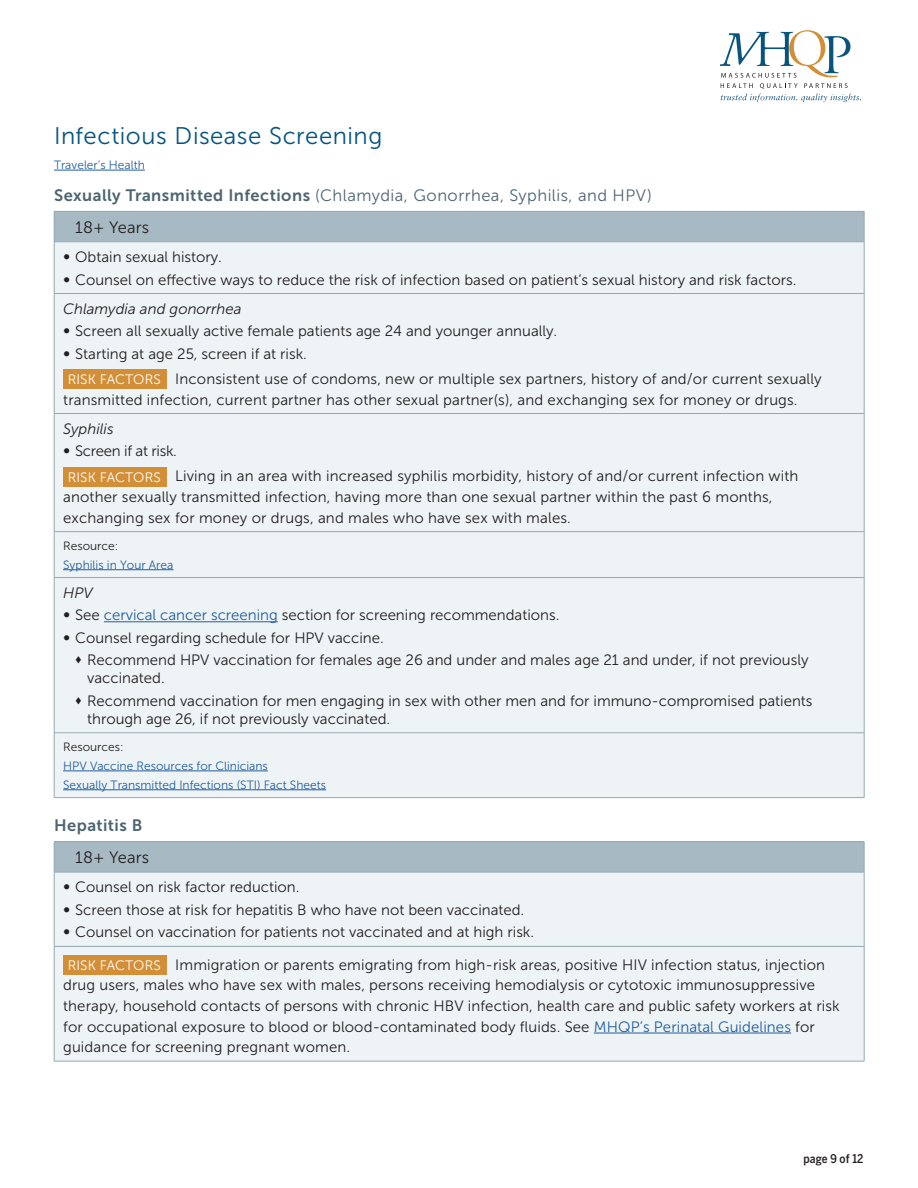
<style>
.page{position:relative;width:918px;height:1188px;background:#fff}
.page>*{position:absolute;margin:0;border:0;box-sizing:border-box;transform-origin:0 0}
.t1{font:24px "Museo Sans 300";letter-spacing:.02em;color:#05547f}
.t2{font:16.5px/32.1px "Museo Sans 300";letter-spacing:.025em;color:#4e6470}
.t3{font:16.5px "Museo Sans 700";letter-spacing:.025em;color:#4e6470}
.t4{font:16.5px "Museo Sans 300";letter-spacing:.01em;color:#231f20}
.t5{font:15px/20.7px "Museo Sans 300";letter-spacing:.005em;color:#231f20}
.t6{font:italic 15px "Museo Sans 300";color:#231f20}
.t7{font:12px/18.9px "Museo Sans 300";color:#215e9e}
.t8{font:12px "Museo Sans 300";color:#231f20}
.t9{font:500 12px "Benton Sans Cond";color:#231f20}
.s1{font-family:"Museo Sans 700"}
.s2{color:#231f20}
.s3{font-size:18px}
.s4{font-style:italic}
.s5{font-size:13.65px;color:#fff}
.s6{color:#215e9e}
</style>
<div class="page">
<svg style="left:720px;top:30px;width:141px;height:72px"></svg>
<hr style="left:54px;top:170px;width:91px;height:1px;background:#215e9e">
<div style="left:54px;top:211px;width:810px;height:31px;background:#a7b9c3"></div>
<div style="left:55px;top:243px;width:809px;height:554px;background:#eef3f5"></div>
<hr style="left:54px;top:242px;width:810px;height:1px;background:#95a9b4">
<hr style="left:54px;top:242px;width:1px;height:51px;background:#95a9b4">
<hr style="left:864px;top:242px;width:1px;height:51px;background:#95a9b4">
<hr style="left:54px;top:294px;width:1px;height:119px;background:#95a9b4">
<hr style="left:864px;top:294px;width:1px;height:119px;background:#95a9b4">
<hr style="left:54px;top:414px;width:1px;height:117px;background:#95a9b4">
<hr style="left:864px;top:414px;width:1px;height:117px;background:#95a9b4">
<hr style="left:54px;top:531px;width:810px;height:1px;background:#95a9b4">
<hr style="left:54px;top:532px;width:1px;height:45px;background:#95a9b4">
<hr style="left:864px;top:532px;width:1px;height:45px;background:#95a9b4">
<hr style="left:54px;top:577px;width:810px;height:1px;background:#95a9b4">
<hr style="left:54px;top:578px;width:1px;height:155px;background:#95a9b4">
<hr style="left:864px;top:578px;width:1px;height:155px;background:#95a9b4">
<hr style="left:54px;top:733px;width:810px;height:1px;background:#95a9b4">
<hr style="left:54px;top:733px;width:1px;height:64px;background:#95a9b4">
<hr style="left:864px;top:733px;width:1px;height:64px;background:#95a9b4">
<hr style="left:54px;top:797px;width:810px;height:1px;background:#95a9b4">
<hr style="left:864px;top:212px;width:1px;height:30px;background:#95a9b4">
<hr style="left:54px;top:211px;width:810px;height:1px;background:#95a9b4">
<hr style="left:54px;top:212px;width:1px;height:30px;background:#95a9b4">
<hr style="left:54px;top:293px;width:810px;height:1px;background:#95a9b4">
<hr style="left:54px;top:413px;width:810px;height:1px;background:#95a9b4">
<div style="left:63px;top:370px;width:103px;height:19px;background:#d38f38"></div>
<div style="left:63px;top:467px;width:103px;height:19px;background:#d38f38"></div>
<hr style="left:63px;top:569px;width:110px;height:1px;background:#215e9e">
<hr style="left:104px;top:621px;width:174px;height:1px;background:#215e9e">
<hr style="left:63px;top:771px;width:205px;height:1px;background:#215e9e">
<hr style="left:63px;top:789px;width:263px;height:1px;background:#215e9e">
<div style="left:54px;top:842px;width:810px;height:30px;background:#a7b9c3"></div>
<div style="left:55px;top:873px;width:809px;height:188px;background:#eef3f5"></div>
<hr style="left:54px;top:947px;width:1px;height:114px;background:#95a9b4">
<hr style="left:54px;top:1061px;width:810px;height:1px;background:#95a9b4">
<hr style="left:54px;top:872px;width:810px;height:1px;background:#95a9b4">
<hr style="left:54px;top:872px;width:1px;height:74px;background:#95a9b4">
<hr style="left:864px;top:872px;width:1px;height:74px;background:#95a9b4">
<hr style="left:54px;top:946px;width:810px;height:1px;background:#95a9b4">
<hr style="left:864px;top:947px;width:1px;height:114px;background:#95a9b4">
<hr style="left:864px;top:842px;width:1px;height:30px;background:#95a9b4">
<hr style="left:54px;top:842px;width:810px;height:1px;background:#95a9b4">
<hr style="left:54px;top:842px;width:1px;height:30px;background:#95a9b4">
<hr style="left:594px;top:1033px;width:197px;height:1px;background:#215e9e">
<div style="left:63px;top:955px;width:103px;height:20px;background:#d38f38"></div>
<h1 class="t1" style="left:54px;top:123px;width:330px">Infectious Disease Screening</h1>
<p class="t7" style="left:54px;top:155px;width:92px">Traveler’s Health</p>
<p class="t2" style="left:75px;top:179px;width:578px;text-indent:-21px"><span class="s1">Sexually Transmitted Infections</span> (Chlamydia, Gonorrhea, Syphilis, and HPV)<br><span class="s2">18+ Years</span></p>
<p class="t5" style="left:63px;top:247px;width:160px"><span class="s3">•</span> Obtain sexual history.</p>
<p class="t5" style="left:63px;top:265px;width:735px;line-height:29.2px"><span class="s3">•</span> Counsel on effective ways to reduce the risk of infection based on patient’s sexual history and risk factors.<br><span class="s4">Chlamydia and gonorrhea</span></p>
<p class="t5" style="left:63px;top:321px;width:495px"><span class="s3">•</span> Screen all sexually active female patients age 24 and younger annually.</p>
<p class="t5" style="left:68px;top:341px;width:756px;line-height:25.2px;text-indent:-4px"><span class="s3">•</span> Starting at age 25, screen if at risk.<br><span class="s5">RISK FACTORS</span> Inconsistent use of condoms, new or multiple sex partners, history of and/or current sexually</p>
<p class="t5" style="left:63px;top:389px;width:736px">transmitted infection, current partner has other sexual partner(s), and exchanging sex for money or drugs.</p>
<p class="t6" style="left:63px;top:421px;width:52px">Syphilis</p>
<p class="t5" style="left:68px;top:439px;width:732px;line-height:25.2px;text-indent:-4px"><span class="s3">•</span> Screen if at risk.<br><span class="s5">RISK FACTORS</span> Living in an area with increased syphilis morbidity, history of and/or current infection with</p>
<p class="t5" style="left:63px;top:487px;width:711px">another sexually transmitted infection, having more than one sexual partner within the past 6 months, exchanging sex for money or drugs, and males who have sex with males.</p>
<p class="t8" style="left:63px;top:539px;width:57px">Resource:</p>
<p class="t7" style="left:63px;top:555px;width:112px">Syphilis in Your Area</p>
<p class="t6" style="left:63px;top:585px;width:31px">HPV</p>
<p class="t5" style="left:63px;top:605px;width:498px"><span class="s3">•</span> See <span class="s6">cervical cancer screening</span> section for screening recommendations.</p>
<p class="t5" style="left:63px;top:627px;width:322px"><span class="s3">•</span> Counsel regarding schedule for HPV vaccine.</p>
<p class="t5" style="left:87px;top:651px;width:723px;line-height:18px;text-indent:-12px">▼ Recommend HPV vaccination for females age 26 and under and males age 21 and under, if not previously vaccinated.</p>
<p class="t5" style="left:87px;top:692px;width:727px;line-height:18px;text-indent:-12px">▼ Recommend vaccination for men engaging in sex with other men and for immuno-compromised patients through age 26, if not previously vaccinated.</p>
<p class="t8" style="left:63px;top:740px;width:62px">Resources:</p>
<p class="t7" style="left:63px;top:756px;width:264px">HPV Vaccine Resources for Clinicians<br>Sexually Transmitted Infections (STI) Fact Sheets</p>
<p class="t3" style="left:54px;top:816px;width:90px">Hepatitis B</p>
<p class="t4" style="left:75px;top:849px;width:76px">18+ Years</p>
<p class="t5" style="left:63px;top:877px;width:238px"><span class="s3">•</span> Counsel on risk factor reduction.</p>
<p class="t5" style="left:63px;top:899px;width:463px"><span class="s3">•</span> Screen those at risk for hepatitis B who have not been vaccinated.</p>
<p class="t5" style="left:68px;top:916px;width:759px;line-height:32.2px;text-indent:-4px"><span class="s3">•</span> Counsel on vaccination for patients not vaccinated and at high risk.<br><span class="s5">RISK FACTORS</span> Immigration or parents emigrating from high-risk areas, positive HIV infection status, injection</p>
<p class="t5" style="left:63px;top:975px;width:778px">drug users, males who have sex with males, persons receiving hemodialysis or cytotoxic immunosuppressive therapy, household contacts of persons with chronic HBV infection, health care and public safety workers at risk for occupational exposure to blood or blood-contaminated body fluids. See <span class="s6">MHQP’s Perinatal Guidelines</span> for guidance for screening pregnant women.</p>
<p class="t9" style="left:804px;top:1151px;width:61px">page 9 of 12</p>
</div>
